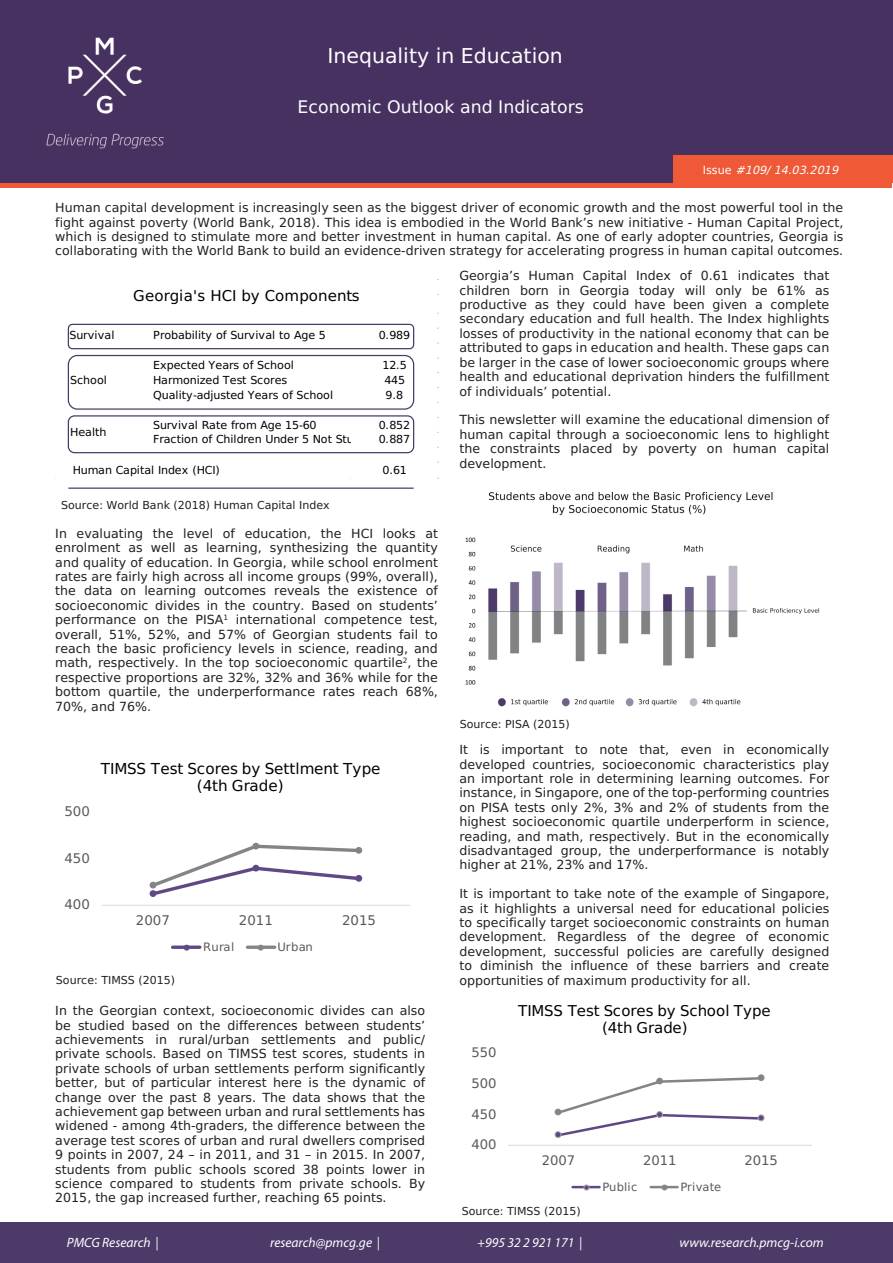
<style>
.page{position:relative;width:893px;height:1263px;background:#fff}
.page>*{position:absolute;margin:0;border:0;box-sizing:border-box;transform-origin:0 0}
.t1{font:19.5px "BPG Phone Sans";color:#fff}
.t2{font:16.5px "BPG Phone Sans";color:#fff}
.t3{font:14.4px/17px "BPG Phone Sans";color:#000;text-align:center}
.t4{font:14.25px/16.8px "BPG Phone Sans";color:#000;text-align:center}
.t5{font:italic 13.5px "Myriad Pro";color:#fff}
.t6{font:12.75px "BPG Phone Sans";color:#595959}
.t7{font:12.6px "BPG Phone Sans";color:#595959}
.t8{font:12px/14.4px "BPG Phone Sans";color:#231f20;text-align:justify}
.t9{font:11.1px "BPG Phone Sans";letter-spacing:.025em;color:#595959}
.t10{font:10.95px "BPG Phone Sans";letter-spacing:.015em;color:#595959}
.t11{font:italic 10.65px "BPG Phone Sans";color:#fff}
.t12{font:10.5px/14.9px "BPG Phone Sans";color:#000;text-align:right}
.t13{font:10.5px "BPG Phone Sans";color:#231f20}
.t14{font:10.5px "BPG Phone Sans";letter-spacing:-.02em;color:#000}
.s1{font-style:normal}
</style>
<div class="page">
<hr style="left:0;top:183px;width:892px;height:4px;background:#f05937">
<img style="left:465px;top:491px;width:355px;height:216px">
<div style="left:68px;top:324px;width:346px;height:25px;border:1px solid #4c3a69;border-radius:4px"></div>
<div style="left:68px;top:355px;width:346px;height:55px;border:1px solid #4c3a69;border-radius:9px"></div>
<div style="left:68px;top:415px;width:346px;height:38px;border:1px solid #4c3a69;border-radius:6px"></div>
<hr style="left:68px;top:487px;width:346px;height:2px;background:#4c3a69">
<hr style="left:102px;top:905px;width:308px;height:1px;background:#d9d9d9">
<svg style="left:149px;top:843px;width:214px;height:54px"></svg>
<div style="left:252px;top:843px;width:7px;height:6px;background:#828486;border-radius:50%"></div>
<div style="left:355px;top:847px;width:7px;height:7px;background:#828486;border-radius:50%"></div>
<svg style="left:173px;top:945px;width:27px;height:4px"></svg>
<svg style="left:184px;top:945px;width:6px;height:6px"></svg>
<svg style="left:247px;top:945px;width:28px;height:4px"></svg>
<svg style="left:258px;top:945px;width:6px;height:6px"></svg>
<hr style="left:508px;top:1145px;width:304px;height:1px;background:#d9d9d9">
<svg style="left:555px;top:1075px;width:209px;height:63px"></svg>
<div style="left:758px;top:1074px;width:6px;height:7px;border:1px solid #828486;border-radius:50%"></div>
<hr style="left:573px;top:1186px;width:26px;height:2px;background:#5f4884">
<svg style="left:584px;top:1184px;width:5px;height:6px"></svg>
<hr style="left:651px;top:1186px;width:26px;height:2px;background:#828486">
<svg style="left:662px;top:1184px;width:5px;height:6px"></svg>
<div style="left:0;top:0;width:893px;height:183px;background:#473160"></div>
<div style="left:674px;top:155px;width:219px;height:28px;background:#f05937"></div>
<div style="left:20px;top:13px;width:170px;height:158px;background:#473160"></div>
<div style="left:0;top:1222px;width:893px;height:41px;background:#4c3a69"></div>
<p class="t1" style="left:319px;top:44px;width:237px">Inequality in Education</p>
<p class="t2" style="left:298px;top:90px;width:288px">Economic Outlook and Indicators</p>
<p class="t1" style="left:327px;top:44px;width:237px">Inequality in Education</p>
<p class="t11" style="left:703px;top:163px;width:137px"><span class="s1">Issue</span> #109/ 14.03.2019</p>
<p class="t8" style="left:55px;top:201px;width:790px">Human capital development is increasingly seen as the biggest driver of economic growth and the most powerful tool in the fight against poverty (World Bank, 2018). This idea is embodied in the World Bank’s new initiative - Human Capital Project, which is designed to stimulate more and better investment in human capital. As one of early adopter countries, Georgia is collaborating with the World Bank to build an evidence-driven strategy for accelerating progress in human capital outcomes.</p>
<p class="t8" style="left:459px;top:269px;width:371px">Georgia’s Human Capital Index of 0.61 indicates that children born in Georgia today will only be 61% as productive as they could have been given a complete secondary education and full health. The Index highlights losses of productivity in the national economy that can be attributed to gaps in education and health. These gaps can be larger in the case of lower socioeconomic groups where health and educational deprivation hinders the fulfillment of individuals’ potential.</p>
<p class="t8" style="left:459px;top:413px;width:371px">This newsletter will examine the educational dimension of human capital through a socioeconomic lens to highlight the constraints placed by poverty on human capital development.</p>
<p class="t4" style="left:133px;top:288px;width:228px">Georgia's HCI by Components</p>
<p class="t12" style="left:70px;top:328px;width:46px">Survival</p>
<p class="t12" style="left:153px;top:328px;width:174px">Probability of Survival to Age 5</p>
<p class="t12" style="left:379px;top:328px;width:33px">0.989</p>
<p class="t12" style="left:153px;top:358px;width:142px">Expected Years of School</p>
<p class="t12" style="left:382px;top:358px;width:26px">12.5</p>
<p class="t12" style="left:153px;top:373px;width:136px">Harmonized Test Scores</p>
<p class="t12" style="left:384px;top:373px;width:22px">445</p>
<p class="t12" style="left:153px;top:387px;width:182px">Quality-adjusted Years of School</p>
<p class="t12" style="left:386px;top:387px;width:19px">9.8</p>
<p class="t12" style="left:153px;top:417px;width:165px">Survival Rate from Age 15-60</p>
<p class="t12" style="left:70px;top:373px;width:38px">School</p>
<p class="t12" style="left:153px;top:417px;width:258px">0.852<br>Fraction of Children Under 5 Not Stunted0.887</p>
<p class="t12" style="left:382px;top:463px;width:26px">0.61</p>
<p class="t12" style="left:70px;top:425px;width:38px">Health</p>
<p class="t14" style="left:73px;top:464px;width:149px">Human Capital Index (HCI)</p>
<p class="t13" style="left:61px;top:498px;width:270px">Source: World Bank (2018) Human Capital Index</p>
<p class="t8" style="left:55px;top:526px;width:384px">In evaluating the level of education, the HCI looks at enrolment as well as learning, synthesizing the quantity and quality of education. In Georgia, while school enrolment rates are fairly high across all income groups (99%, overall), the data on learning outcomes reveals the existence of socioeconomic divides in the country. Based on students’ performance on the PISA<sup>1</sup> international competence test, overall, 51%, 52%, and 57% of Georgian students fail to reach the basic proficiency levels in science, reading, and math, respectively. In the top socioeconomic quartile<sup>2</sup>, the respective proportions are 32%, 32% and 36% while for the bottom quartile, the underperformance rates reach 68%, 70%, and 76%.</p>
<p class="t6" style="left:64px;top:804px;width:27px">500</p>
<p class="t3" style="left:101px;top:761px;width:281px">TIMSS Test Scores by Settlment Type (4th Grade)</p>
<p class="t6" style="left:64px;top:850px;width:27px">450</p>
<p class="t6" style="left:64px;top:896px;width:27px">400</p>
<p class="t6" style="left:136px;top:912px;width:36px">2007</p>
<p class="t6" style="left:239px;top:912px;width:36px">2011</p>
<p class="t6" style="left:342px;top:912px;width:36px">2015</p>
<p class="t9" style="left:203px;top:940px;width:33px">Rural</p>
<p class="t9" style="left:277px;top:940px;width:37px">Urban</p>
<p class="t13" style="left:56px;top:974px;width:121px">Source: TIMSS (2015)</p>
<p class="t8" style="left:55px;top:1004px;width:371px">In the Georgian context, socioeconomic divides can also be studied based on the differences between students’ achievements in rural/urban settlements and public/ private schools. Based on TIMSS test scores, students in private schools of urban settlements perform significantly better, but of particular interest here is the dynamic of change over the past 8 years. The data shows that the achievement gap between urban and rural settlements has widened - among 4th-graders, the difference between the average test scores of urban and rural dwellers comprised 9 points in 2007, 24 – in 2011, and 31 – in 2015. In 2007, students from public schools scored 38 points lower in science compared to students from private schools. By 2015, the gap increased further, reaching 65 points.</p>
<p class="t13" style="left:460px;top:718px;width:111px">Source: PISA (2015)</p>
<p class="t8" style="left:459px;top:743px;width:371px">It is important to note that, even in economically developed countries, socioeconomic characteristics play an important role in determining learning outcomes. For instance, in Singapore, one of the top-performing countries on PISA tests only 2%, 3% and 2% of students from the highest socioeconomic quartile underperform in science, reading, and math, respectively. But in the economically disadvantaged group, the underperformance is notably higher at 21%, 23% and 17%.</p>
<p class="t8" style="left:459px;top:887px;width:371px">It is important to take note of the example of Singapore, as it highlights a universal need for educational policies to specifically target socioeconomic constraints on human development. Regardless of the degree of economic development, successful policies are carefully designed to diminish the influence of these barriers and create opportunities of maximum productivity for all.</p>
<p class="t7" style="left:471px;top:1045px;width:27px">550</p>
<p class="t7" style="left:471px;top:1076px;width:27px">500</p>
<p class="t7" style="left:471px;top:1106px;width:27px">450</p>
<p class="t7" style="left:471px;top:1137px;width:27px">400</p>
<p class="t4" style="left:518px;top:1002px;width:254px">TIMSS Test Scores by School Type (4th Grade)</p>
<p class="t7" style="left:542px;top:1152px;width:35px">2007</p>
<p class="t7" style="left:643px;top:1152px;width:35px">2011</p>
<p class="t7" style="left:744px;top:1152px;width:35px">2015</p>
<p class="t10" style="left:602px;top:1180px;width:36px">Public</p>
<p class="t10" style="left:681px;top:1180px;width:42px">Private</p>
<p class="t13" style="left:462px;top:1205px;width:121px">Source: TIMSS (2015)</p>
<p class="t5" style="left:67px;top:1234px;width:93px">PMCG Research |</p>
<p class="t5" style="left:270px;top:1234px;width:111px">research@pmcg.ge |</p>
<p class="t5" style="left:477px;top:1234px;width:106px">+995 32 2 921 171 |</p>
<p class="t5" style="left:680px;top:1234px;width:146px">www.research.pmcg-i.com</p>
</div>
